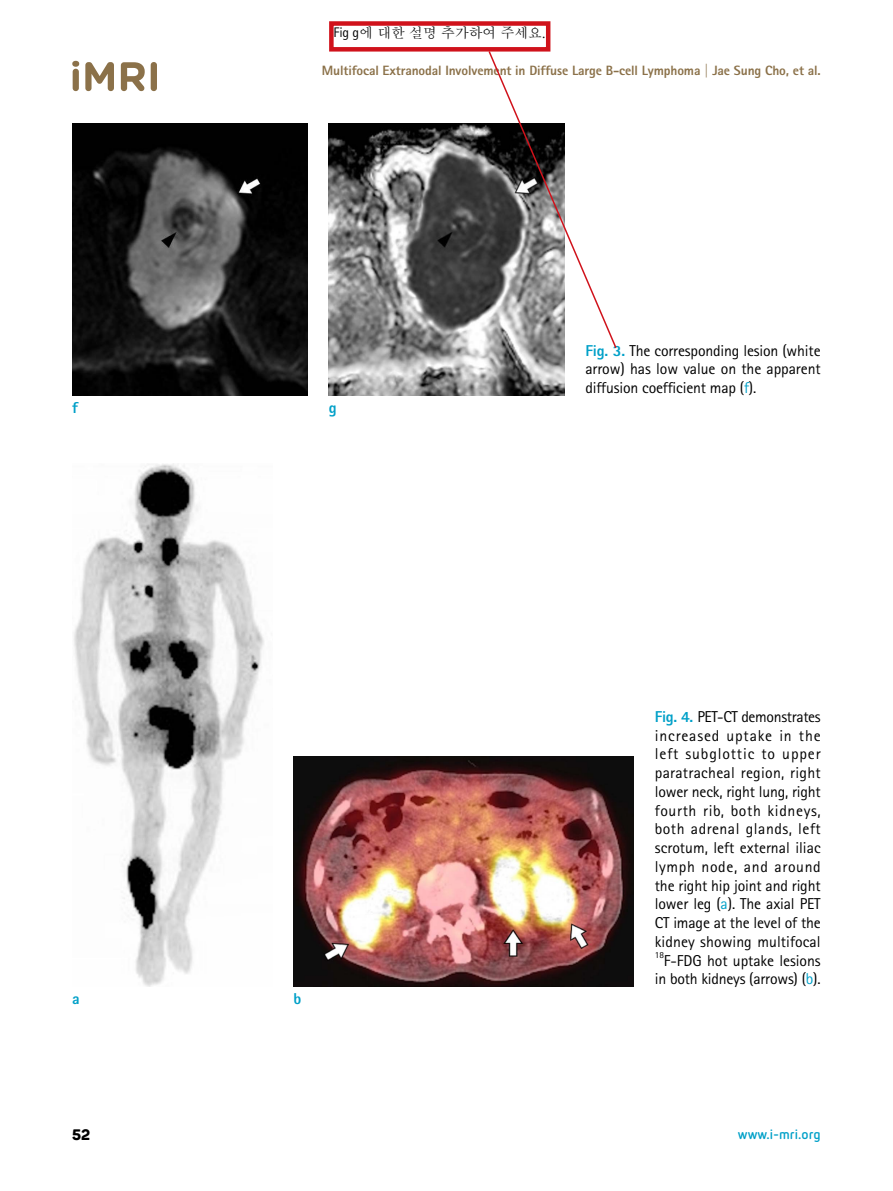
<style>
.page{position:relative;width:893px;height:1191px;background:#fff}
.page>*{position:absolute;margin:0;border:0;box-sizing:border-box;transform-origin:0 0}
.t1{font:15.75px/18.8px "Rotis Sans Serif Std";letter-spacing:-.01em;color:#000;text-align:justify}
.t2{font:800 15.75px "Rotis Sans Serif Std";color:#00a0c8}
.t3{font:800 15px "Panton";color:#000}
.t4{font:500 13.8px "Adobe Myungjo Std";letter-spacing:-.01em;color:#000}
.t5{font:800 13.5px "Rotis Sans Serif Std";letter-spacing:-.01em;color:#8b7149}
.t6{font:700 13.5px "Netto Pro";color:#00a0c8}
.t7{font:9.15px "Rotis Sans Serif Std";color:#000}
.s1{font-family:"Rotis Sans Serif Std";font-weight:400}
.s2{font-weight:800;color:#00a0c8}
.s3{color:#00a0c8}
</style>
<div class="page">
<svg style="left:72px;top:61px;width:7px;height:30px"></svg>
<svg style="left:85px;top:62px;width:29px;height:29px"></svg>
<svg style="left:121px;top:62px;width:24px;height:29px"></svg>
<svg style="left:151px;top:62px;width:6px;height:29px"></svg>
<img style="left:73px;top:463px;width:191px;height:523px">
<img style="left:293px;top:756px;width:341px;height:230px">
<img style="left:72px;top:123px;width:236px;height:272px">
<img style="left:329px;top:123px;width:235px;height:272px">
<div style="left:329px;top:21px;width:221px;height:31px;border:4px solid #d0121b"></div>
<svg style="left:487px;top:50px;width:130px;height:300px"></svg>
<p class="t4" style="left:334px;top:26px;width:214px"><span class="s1">Fig g</span>에 대한 설명 추가하여 주세요.</p>
<p class="t5" style="left:322px;top:62px;width:500px">Multifocal Extranodal Involvement in Diffuse Large B-cell Lymphoma | Jae Sung Cho, et al.</p>
<p class="t2" style="left:72px;top:398px;width:7px">f</p>
<p class="t2" style="left:329px;top:398px;width:9px">g</p>
<p class="t2" style="left:72px;top:989px;width:9px">a</p>
<p class="t2" style="left:293px;top:989px;width:9px">b</p>
<p class="t1" style="left:585px;top:341px;width:237px"><span class="s2">Fig. 3.</span> The corresponding lesion (white arrow) has low value on the apparent diffusion coefficient map (<span class="s3">f</span>).</p>
<p class="t1" style="left:655px;top:707px;width:167px"><span class="s2">Fig. 4.</span> PET-CT demonstrates increased uptake in the left subglottic to upper paratracheal region, right lower neck, right lung, right fourth rib, both kidneys, both adrenal glands, left scrotum, left external iliac lymph node, and around the right hip joint and right lower leg (<span class="s3">a</span>). The axial PET CT image at the level of the kidney showing multifocal</p>
<p class="t7" style="left:655px;top:949px;width:11px">18</p>
<p class="t1" style="left:655px;top:950px;width:167px;text-align:center">F-FDG hot uptake lesions in both kidneys (arrows) (<span class="s3">b</span>).</p>
<p class="t3" style="left:72px;top:1125px;width:19px">52</p>
<p class="t6" style="left:738px;top:1124px;width:84px">www.i-mri.org</p>
</div>
